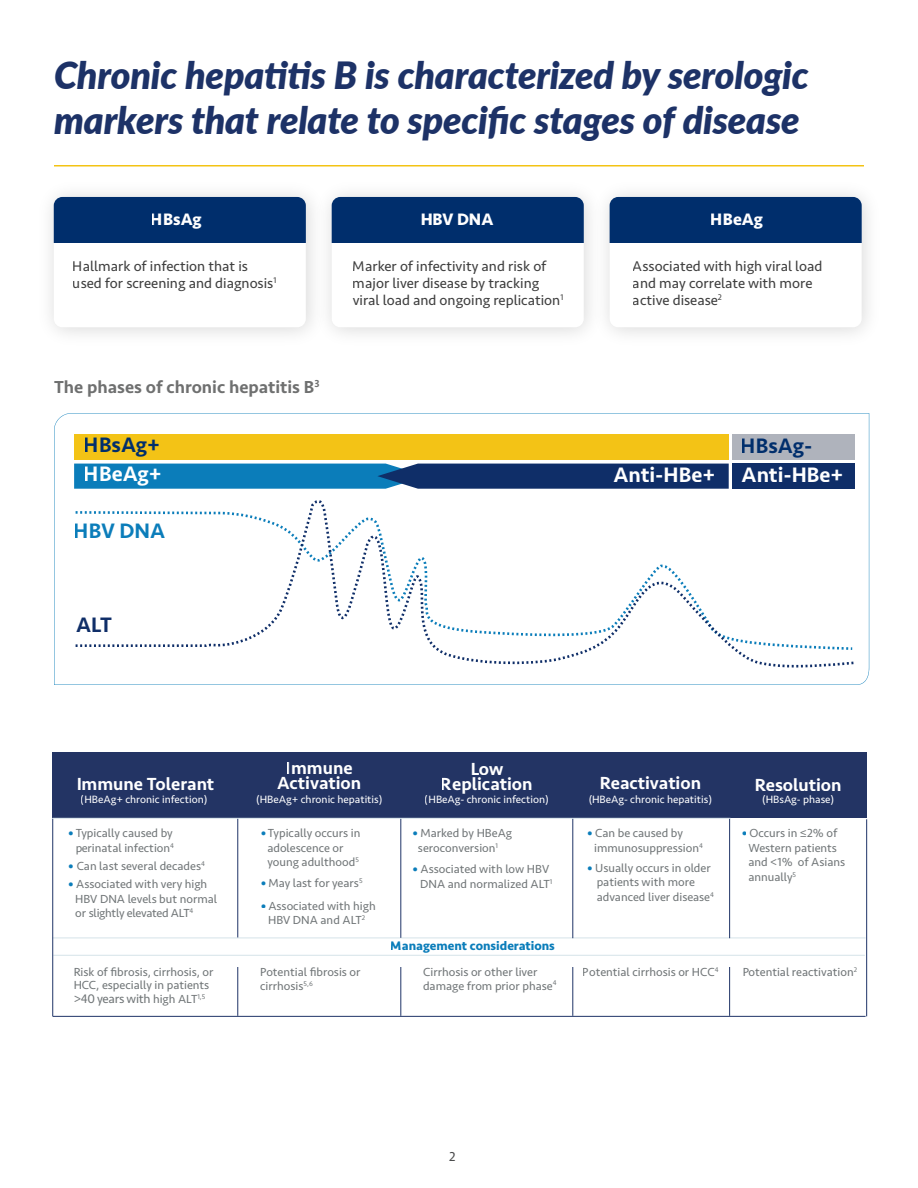
<style>
.page{position:relative;width:918px;height:1188px;background:#fff}
.page>*{position:absolute;margin:0;border:0;box-sizing:border-box;transform-origin:0 0}
.t1{font:italic 900 37.5px/45px "Lato";letter-spacing:-.005em;color:#1d3267}
.t2{font:500 21.75px "Seravek";color:#fff}
.t3{font:500 21.75px "Seravek";color:#002e6c}
.t4{font:500 21.75px "Seravek";color:#0b7dba}
.t5{font:500 21.75px "Seravek";color:#0f2e68}
.t6{font:500 18.15px/15.1px "Seravek";color:#fff;text-align:center}
.t7{font:500 18px "Seravek";color:#6f7070}
.t8{font:700 17.25px "Seravek";color:#fff}
.t9{font:14.7px/17.2px "Seravek";color:#404040}
.t10{font:13.5px "Seravek";color:#4b4c4d}
.t11{font:700 12.9px "Seravek";color:#0b7dba}
.t12{font:12.9px "Seravek";letter-spacing:-.02em;color:#727779}
.t13{font:12.15px/14.4px "Seravek";color:#727779}
.t14{font:10.95px "Seravek";color:#fff}
.s1{font-weight:700;font-size:12.9px;color:#0b7dba}
.s2{font-size:12.15px}
</style>
<div class="page">
<img style="left:50px;top:193px;width:257px;height:141px">
<div style="left:54px;top:197px;width:252px;height:130px;background:#fff;border-radius:9px"></div>
<img style="left:307px;top:193px;width:278px;height:141px">
<div style="left:332px;top:197px;width:252px;height:130px;background:#fff;border-radius:9px"></div>
<div style="left:54px;top:197px;width:252px;height:46px;background:#002e6c"></div>
<div style="left:332px;top:197px;width:252px;height:46px;background:#002e6c"></div>
<img style="left:585px;top:193px;width:283px;height:141px">
<div style="left:610px;top:197px;width:252px;height:130px;background:#fff;border-radius:9px"></div>
<div style="left:610px;top:197px;width:252px;height:46px;background:#002e6c"></div>
<hr style="left:53px;top:938px;width:813px;height:1px;background:#d5e3e9">
<div style="left:53px;top:753px;width:814px;height:65px;background:#233464"></div>
<hr style="left:53px;top:955px;width:812px;height:1px;background:#d5e3e9">
<hr style="left:53px;top:1016px;width:813px;height:1px;background:#1f3367">
<hr style="left:52px;top:819px;width:1px;height:197px;background:#1f3367">
<hr style="left:238px;top:818px;width:1px;height:119px;background:#1f3367">
<hr style="left:238px;top:967px;width:1px;height:49px;background:#1f3367">
<hr style="left:401px;top:818px;width:1px;height:120px;background:#1f3367">
<hr style="left:401px;top:967px;width:1px;height:49px;background:#1f3367">
<hr style="left:573px;top:818px;width:1px;height:120px;background:#1f3367">
<hr style="left:573px;top:967px;width:1px;height:49px;background:#1f3367">
<hr style="left:729px;top:818px;width:1px;height:120px;background:#1f3367">
<hr style="left:729px;top:967px;width:1px;height:49px;background:#1f3367">
<hr style="left:866px;top:819px;width:1px;height:197px;background:#1f3367">
<hr style="left:53px;top:818px;width:678px;height:1px;background:#d5e3e9">
<svg style="left:54px;top:413px;width:815px;height:272px"></svg>
<svg style="left:73px;top:493px;width:784px;height:177px"></svg>
<div style="left:74px;top:435px;width:655px;height:25px;background:#f3c316"></div>
<div style="left:733px;top:435px;width:122px;height:25px;background:#afb3bc"></div>
<svg style="left:74px;top:464px;width:655px;height:25px;background:#125892"></svg>
<div style="left:733px;top:464px;width:122px;height:25px;background:#0f2e68"></div>
<hr style="left:54px;top:165px;width:810px;height:1px;background:#f3c314">
<p class="t1" style="left:54px;top:51px;width:756px">Chronic hepatitis B is characterized by serologic markers that relate to specific stages of disease</p>
<h3 class="t8" style="left:151px;top:209px;width:52px">HBsAg</h3>
<h3 class="t8" style="left:420px;top:209px;width:75px">HBV DNA</h3>
<p class="t9" style="left:73px;top:258px;width:205px">Hallmark of infection that is used for screening and diagnosis<sup>1</sup></p>
<p class="t9" style="left:353px;top:258px;width:212px">Marker of infectivity and risk of major liver disease by tracking viral load and ongoing replication<sup>1</sup></p>
<p class="t7" style="left:54px;top:376px;width:267px">The phases of chronic hepatitis B<sup>3</sup></p>
<h2 class="t3" style="left:84px;top:431px;width:78px">HBsAg+</h2>
<h2 class="t2" style="left:84px;top:460px;width:79px">HBeAg+</h2>
<h2 class="t4" style="left:74px;top:517px;width:93px">HBV DNA</h2>
<h2 class="t5" style="left:76px;top:611px;width:37px">ALT</h2>
<h3 class="t8" style="left:711px;top:209px;width:54px">HBeAg</h3>
<p class="t9" style="left:633px;top:258px;width:191px">Associated with high viral load and may correlate with more active disease<sup>2</sup></p>
<h2 class="t3" style="left:741px;top:432px;width:73px">HBsAg-</h2>
<h2 class="t2" style="left:613px;top:461px;width:232px">Anti-HBe+ Anti-HBe+</h2>
<h3 class="t6" style="left:76px;top:776px;width:140px">Immune Tolerant</h3>
<p class="t14" style="left:81px;top:793px;width:128px">(HBeAg+ chronic infection)</p>
<h3 class="t6" style="left:277px;top:761px;width:86px">Immune<br>Activation</h3>
<p class="t14" style="left:256px;top:793px;width:128px">(HBeAg+ chronic hepatitis)</p>
<h3 class="t6" style="left:441px;top:761px;width:93px">Low<br>Replication</h3>
<p class="t14" style="left:425px;top:793px;width:125px">(HBeAg- chronic infection)</p>
<h3 class="t6" style="left:600px;top:776px;width:103px">Reactivation</h3>
<p class="t14" style="left:588px;top:793px;width:125px">(HBeAg- chronic hepatitis)</p>
<h3 class="t6" style="left:755px;top:777px;width:89px">Resolution</h3>
<p class="t14" style="left:762px;top:793px;width:74px">(HBsAg- phase)</p>
<p class="t13" style="left:68px;top:826px;width:107px;text-align:center"><span class="s1">•</span> Typically caused by perinatal infection<sup>4</sup></p>
<p class="t13" style="left:68px;top:859px;width:138px"><span class="s1">•</span> Can last several decades<sup>4</sup></p>
<p class="t13" style="left:75px;top:877px;width:144px;text-indent:-7px"><span class="s1">•</span> Associated with very high<br>HBV DNA levels but normal or slightly elevated ALT<sup>4</sup></p>
<p class="t13" style="left:267px;top:826px;width:95px;text-indent:-7px"><span class="s1">•</span> Typically occurs in adolescence or young adulthood<sup>5</sup></p>
<p class="t13" style="left:260px;top:876px;width:104px"><span class="s1">•</span> May last for years<sup>5</sup></p>
<p class="t13" style="left:260px;top:898px;width:117px;text-align:center"><span class="s1">•</span> Associated with high<br>HBV DNA and ALT<sup>2</sup></p>
<p class="t13" style="left:418px;top:826px;width:95px;text-indent:-6px"><span class="s1">•</span> Marked by HBeAg seroconversion<sup>1</sup></p>
<p class="t13" style="left:412px;top:862px;width:142px;text-align:right"><span class="s1">•</span> Associated with low HBV<br>DNA and normalized ALT<sup>1</sup></p>
<p class="t13" style="left:594px;top:826px;width:110px;text-indent:-7px"><span class="s1">•</span> Can be caused by immunosuppression<sup>4</sup></p>
<p class="t13" style="left:597px;top:861px;width:119px;text-indent:-10px"><span class="s1">•</span> Usually occurs in older patients with more advanced liver disease<sup>4</sup></p>
<p class="t13" style="left:748px;top:826px;width:98px;text-indent:-7px"><span class="s1">•</span> Occurs in ≤2% of<br>Western patients and &lt;1% of Asians annually<sup>5</sup></p>
<p class="t11" style="left:391px;top:938px;width:166px">Management considerations</p>
<p class="t13" style="left:73px;top:965px;width:142px;line-height:13.2px">Risk of fibrosis, cirrhosis, or<br>HCC, especially in patients</p>
<p class="t12" style="left:73px;top:991px;width:133px">&gt;40 years with <span class="s2">high ALT</span><sup>1,5</sup></p>
<p class="t13" style="left:260px;top:965px;width:102px">Potential fibrosis or cirrhosis<sup>5,6</sup></p>
<p class="t13" style="left:423px;top:965px;width:135px;line-height:13.6px">Cirrhosis or other liver damage from prior phase<sup>4</sup></p>
<p class="t13" style="left:583px;top:965px;width:137px">Potential cirrhosis or HCC<sup>4</sup></p>
<p class="t13" style="left:742px;top:965px;width:116px">Potential reactivation<sup>2</sup></p>
<p class="t10" style="left:449px;top:1146px;width:8px">2</p>
</div>
